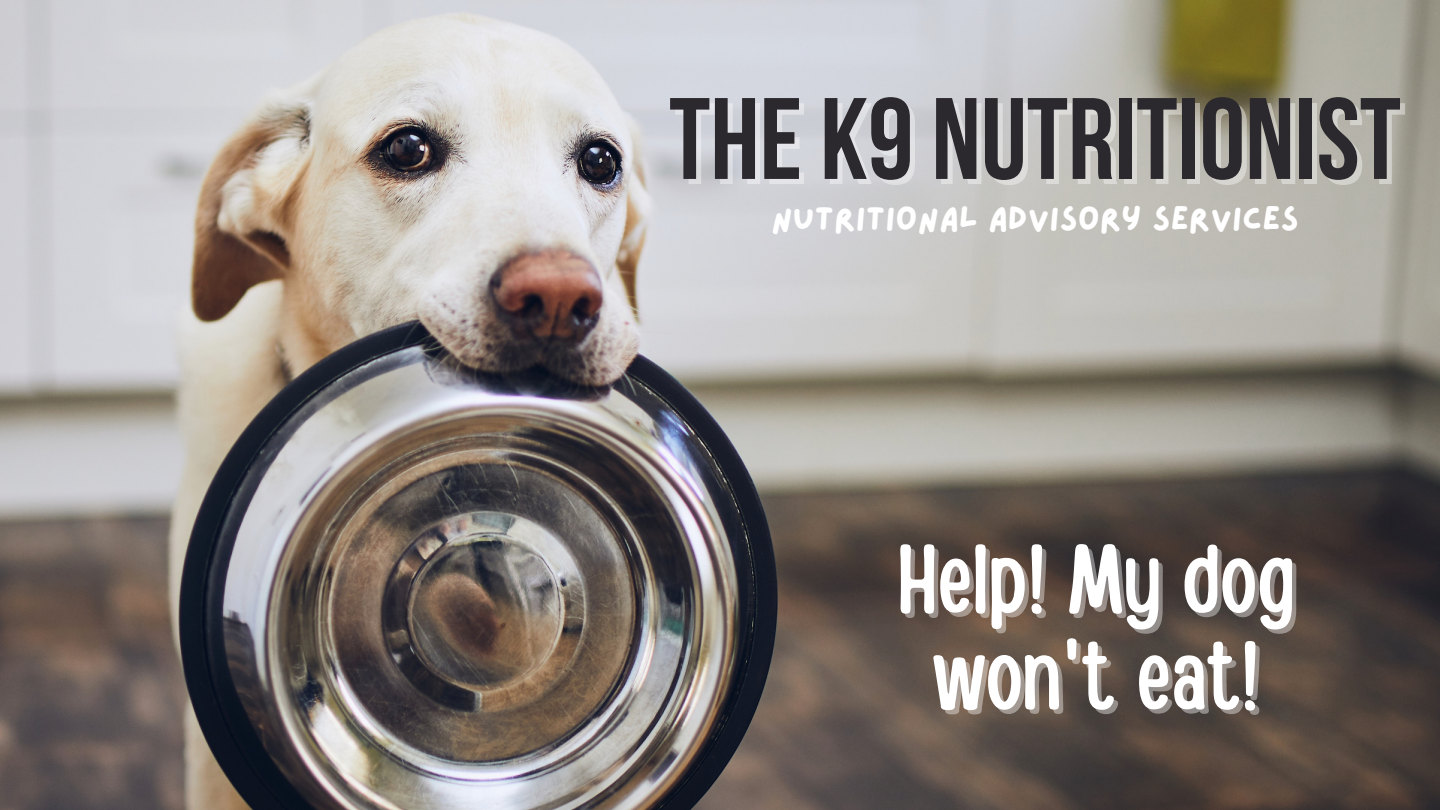
<style>
.page{position:relative;width:1440px;height:810px;background:#fff}
.page>*{position:absolute;margin:0;border:0;box-sizing:border-box;transform-origin:0 0}
.t1{font:700 115.6px "Bebas Neue";color:#2c292e}
.t2{font:96.9px/96.8px "Handy Casual Condensed";color:#fff;text-align:center}
.t3{font:34px "Lazydog";color:#fff}
</style>
<div class="page">
<img style="left:0;top:0;width:1440px;height:810px">
<p class="t1" style="left:669px;top:92px;width:733px">THE K9 NUTRITIONIST</p>
<p class="t3" style="left:771px;top:202px;width:529px">NUTRITIONAL ADVISORY SERVICES</p>
<p class="t2" style="left:897px;top:526px;width:399px">Help! My dog won't eat!</p>
</div>
